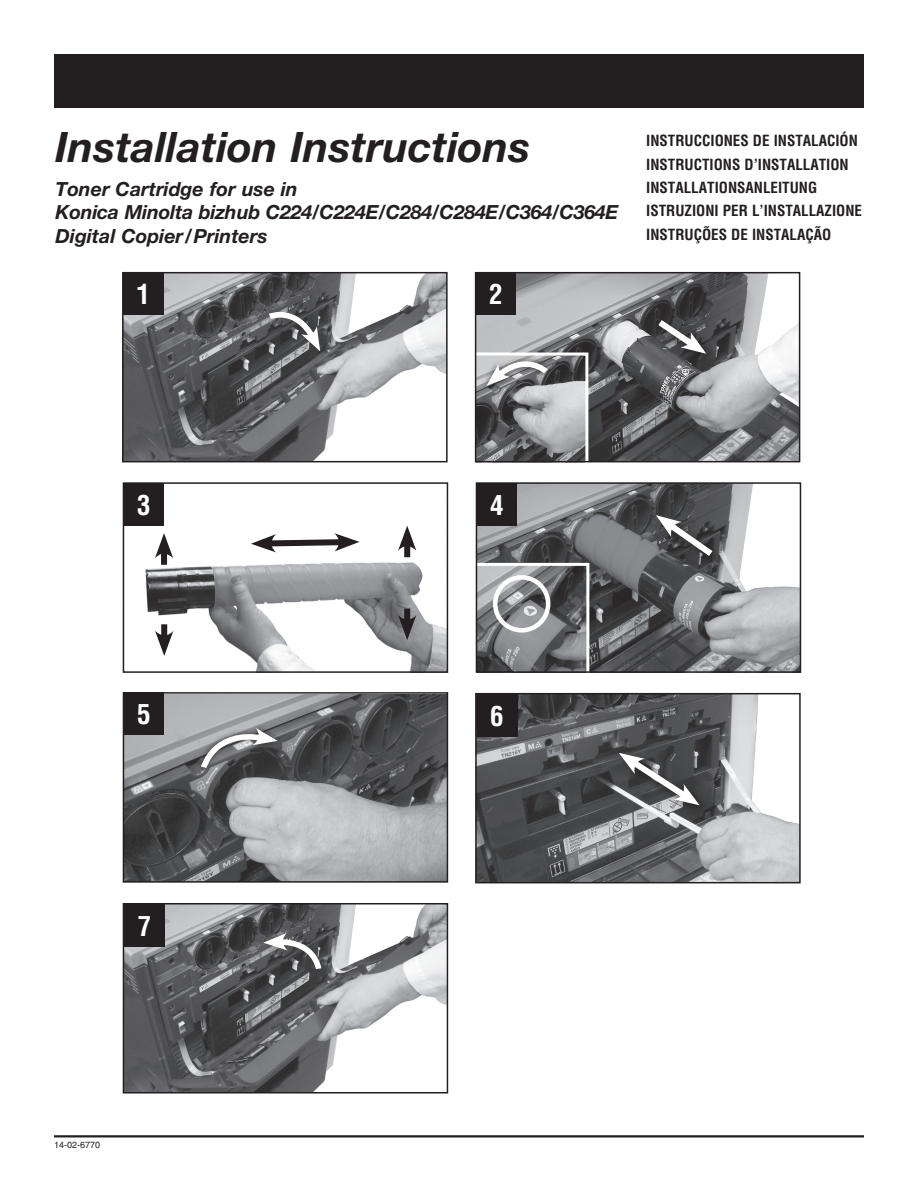
<style>
.page{position:relative;width:918px;height:1188px;background:#fff}
.page>*{position:absolute;margin:0;border:0;box-sizing:border-box;transform-origin:0 0}
.t1{font:italic 700 42px "Helvetica Neue";color:#231f20}
.t2{font:700 condensed 27px "Helvetica";color:#fff}
.t3{font:italic 700 19.5px/23.4px "Helvetica Neue";letter-spacing:-.01em;color:#231f20}
.t4{font:700 condensed 15px/23.4px "Helvetica";color:#231f20}
.t5{font:9px "Helvetica";color:#231f20}
</style>
<div class="page">
<div style="left:54px;top:54px;width:810px;height:54px;background:#231f20"></div>
<hr style="left:54px;top:1135px;width:810px;height:2px;background:#231f20">
<img style="left:125px;top:275px;width:320px;height:184px">
<div style="left:122px;top:272px;width:326px;height:190px;border:2px solid #231f20"></div>
<img style="left:478px;top:696px;width:320px;height:184px">
<div style="left:475px;top:693px;width:326px;height:190px;border:2px solid #231f20"></div>
<img style="left:126px;top:906px;width:319px;height:185px">
<div style="left:123px;top:903px;width:325px;height:191px;border:2px solid #231f20"></div>
<img style="left:126px;top:695px;width:319px;height:185px">
<div style="left:123px;top:692px;width:325px;height:191px;border:2px solid #231f20"></div>
<img style="left:126px;top:525px;width:319px;height:145px">
<div style="left:123px;top:482px;width:325px;height:191px;border:2px solid #231f20"></div>
<img style="left:478px;top:275px;width:319px;height:184px">
<img style="left:479px;top:485px;width:319px;height:185px">
<img style="left:478px;top:356px;width:106px;height:103px">
<div style="left:473px;top:352px;width:115px;height:113px;border:3px solid #fff"></div>
<img style="left:479px;top:567px;width:106px;height:103px">
<div style="left:474px;top:563px;width:115px;height:113px;border:3px solid #fff"></div>
<div style="left:123px;top:273px;width:40px;height:42px;background:#231f20"></div>
<div style="left:124px;top:483px;width:40px;height:42px;background:#231f20"></div>
<div style="left:477px;top:694px;width:40px;height:42px;background:#231f20"></div>
<div style="left:124px;top:904px;width:41px;height:42px;background:#231f20"></div>
<div style="left:476px;top:273px;width:40px;height:42px;background:#231f20"></div>
<div style="left:477px;top:483px;width:40px;height:42px;background:#231f20"></div>
<div style="left:124px;top:693px;width:40px;height:42px;background:#231f20"></div>
<div style="left:161px;top:548px;width:6px;height:17px;background:#231f20"></div>
<svg style="left:155px;top:533px;width:18px;height:25px"></svg>
<div style="left:404px;top:540px;width:6px;height:17px;background:#231f20"></div>
<svg style="left:398px;top:526px;width:18px;height:25px"></svg>
<svg style="left:251px;top:533px;width:108px;height:19px"></svg>
<div style="left:161px;top:624px;width:6px;height:17px;background:#231f20"></div>
<svg style="left:155px;top:631px;width:18px;height:25px"></svg>
<div style="left:404px;top:609px;width:6px;height:16px;background:#231f20"></div>
<svg style="left:398px;top:615px;width:18px;height:25px"></svg>
<div style="left:481px;top:355px;width:72px;height:36px;background:#231f20;opacity:.75"></div>
<svg style="left:486px;top:352px;width:65px;height:34px"></svg>
<div style="left:195px;top:723px;width:88px;height:51px;background:#231f20;opacity:.75"></div>
<svg style="left:198px;top:728px;width:80px;height:45px;background:#7e7e80"></svg>
<svg style="left:264px;top:306px;width:57px;height:45px;background:#6f7071"></svg>
<svg style="left:263px;top:933px;width:61px;height:41px;background:#6d6d6e"></svg>
<div style="left:475px;top:272px;width:325px;height:190px;border:2px solid #231f20"></div>
<div style="left:476px;top:482px;width:325px;height:191px;border:2px solid #231f20"></div>
<div style="left:654px;top:513px;width:70px;height:55px;background:#231f20;opacity:.75"></div>
<svg style="left:656px;top:515px;width:63px;height:47px;background:#626263"></svg>
<div style="left:617px;top:750px;width:94px;height:68px;background:#231f20;opacity:.75"></div>
<svg style="left:619px;top:753px;width:81px;height:53px"></svg>
<div style="left:493px;top:575px;width:57px;height:58px;border:4px solid #fff;border-radius:50%"></div>
<div style="left:656px;top:318px;width:62px;height:48px;background:#231f20;opacity:.75"></div>
<svg style="left:652px;top:314px;width:54px;height:40px"></svg>
<h1 class="t1" style="left:56px;top:121px;width:476px">Installation Instructions</h1>
<h3 class="t3" style="left:56px;top:177px;width:565px">Toner Cartridge for use in<br>Konica Minolta bizhub C224/C224E/C284/C284E/C364/C364E<br>Digital Copier/Printers</h3>
<h2 class="t2" style="left:136px;top:278px;width:15px">1</h2>
<h2 class="t2" style="left:489px;top:278px;width:15px">2</h2>
<p class="t4" style="left:646px;top:129px;width:217px">INSTRUCCIONES DE INSTALACIÓN<br>INSTRUCTIONS D’INSTALLATION<br>INSTALLATIONSANLEITUNG<br>ISTRUZIONI PER L’INSTALLAZIONE<br>INSTRUÇÕES DE INSTALAÇÃO</p>
<h2 class="t2" style="left:137px;top:488px;width:15px">3</h2>
<h2 class="t2" style="left:137px;top:698px;width:15px">5</h2>
<h2 class="t2" style="left:138px;top:910px;width:15px">7</h2>
<h2 class="t2" style="left:490px;top:488px;width:15px">4</h2>
<h2 class="t2" style="left:490px;top:700px;width:15px">6</h2>
<p class="t5" style="left:54px;top:1140px;width:48px">14-02-6770</p>
</div>
